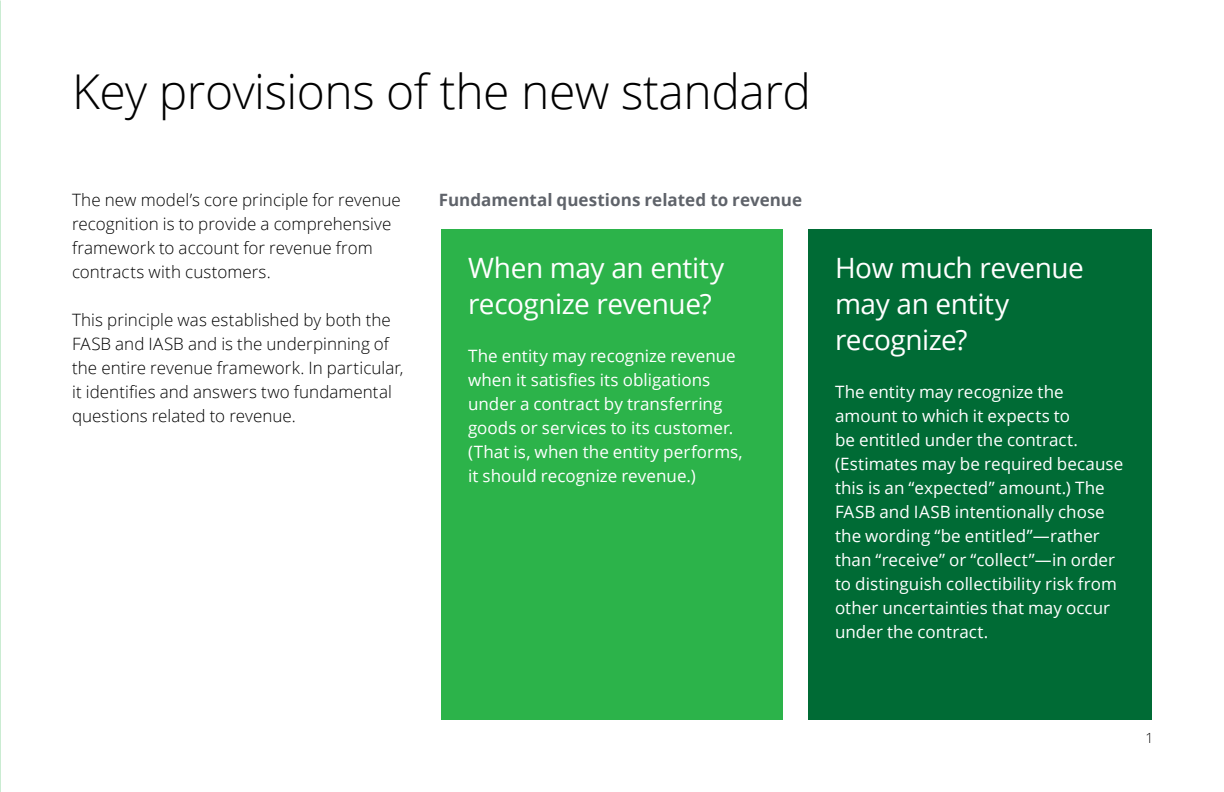
<style>
.page{position:relative;width:1224px;height:792px;background:#fff}
.page>*{position:absolute;margin:0;border:0;box-sizing:border-box;transform-origin:0 0}
.t1{font:300 48px "Open Sans";letter-spacing:-.01em;color:#000}
.t2{font:28px/36px "Open Sans";letter-spacing:-.015em;color:#fff}
.t3{font:17px/24px "Open Sans";letter-spacing:.005em;color:#fff}
.t4{font:300 17px/24px "Open Sans";letter-spacing:.005em;color:#000}
.t5{font:700 17px "Open Sans";color:#5f636a}
.t6{font:300 14px "Open Sans";color:#000}
</style>
<div class="page">
<div style="left:441px;top:230px;width:342px;height:490px;background:#2cb34a"></div>
<div style="left:808px;top:230px;width:344px;height:490px;background:#006b35"></div>
<h1 class="t1" style="left:72px;top:58px;width:741px">Key provisions of the new standard</h1>
<p class="t4" style="left:72px;top:187px;width:330px">The new model’s core principle for revenue recognition is to provide a comprehensive framework to account for revenue from contracts with customers.</p>
<p class="t4" style="left:72px;top:307px;width:333px">This principle was established by both the FASB and IASB and is the underpinning of the entire revenue framework. In particular, it identifies and answers two fundamental questions related to revenue.</p>
<p class="t5" style="left:439px;top:188px;width:365px">Fundamental questions related to revenue</p>
<h2 class="t2" style="left:468px;top:250px;width:258px">When may an entity recognize revenue?</h2>
<p class="t3" style="left:468px;top:344px;width:276px">The entity may recognize revenue when it satisfies its obligations under a contract by transferring goods or services to its customer. (That is, when the entity performs, it should recognize revenue.)</p>
<h2 class="t2" style="left:835px;top:250px;width:250px">How much revenue may an entity recognize?</h2>
<p class="t3" style="left:835px;top:380px;width:290px">The entity may recognize the amount to which it expects to<br>be entitled under the contract. (Estimates may be required because this is an “expected” amount.) The<br>FASB and IASB intentionally chose the wording “be entitled”—rather than “receive” or “collect”—in order to distinguish collectibility risk from other uncertainties that may occur under the contract.</p>
<p class="t6" style="left:1145px;top:728px;width:9px">1</p>
</div>
